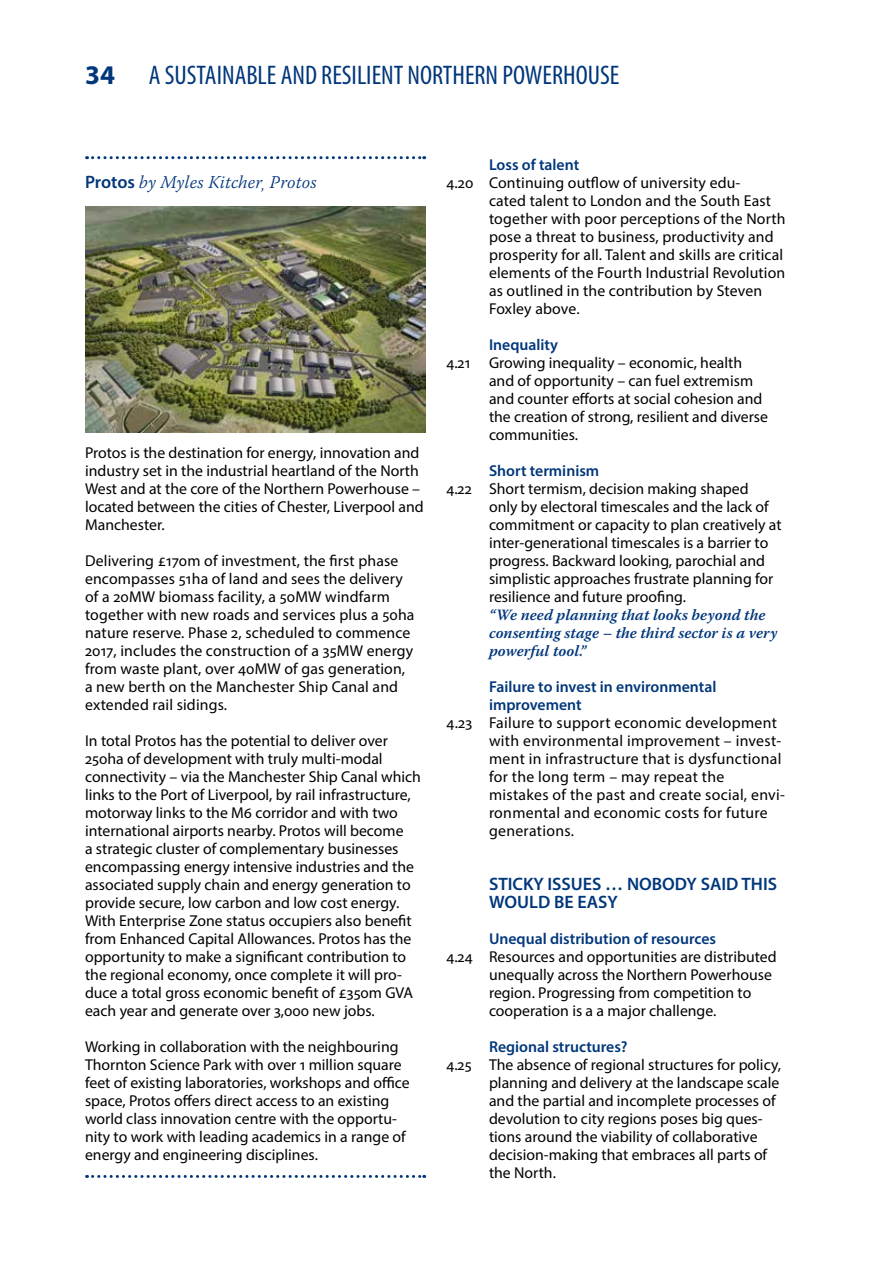
<style>
.page{position:relative;width:893px;height:1263px;background:#fff}
.page>*{position:absolute;margin:0;border:0;box-sizing:border-box;transform-origin:0 0}
.t1{font:condensed 27px "Myriad Pro";color:#00377b}
.t2{font:700 27px "Myriad Pro";color:#00377b}
.t3{font:600 18px/18px "Myriad Pro";color:#00377b}
.t4{font:italic 300 18px "Warnock Pro";letter-spacing:.01em;color:#00377b}
.t5{font:15.75px/18px "Myriad Pro";color:#000}
.t6{font:15.75px/18px "Myriad Pro";letter-spacing:.02em;color:#000}
.t7{font:600 15.75px/18px "Myriad Pro";color:#00377b}
.t8{font:italic 600 15.75px/18px "Warnock Pro";color:#00377b}
.s1{font-family:"Myriad Pro";font-weight:600;font-style:normal}
</style>
<div class="page">
<svg style="left:87px;top:156px;width:338px;height:3px"></svg>
<svg style="left:87px;top:1175px;width:338px;height:3px"></svg>
<img style="left:85px;top:206px;width:340px;height:226px">
<h1 class="t2" style="left:85px;top:57px;width:31px">34</h1>
<h1 class="t1" style="left:149px;top:59px;width:472px">A SUSTAINABLE AND RESILIENT NORTHERN POWERHOUSE</h1>
<p class="t4" style="left:85px;top:171px;width:233px"><span class="s1">Protos</span> by Myles Kitcher, Protos</p>
<p class="t5" style="left:85px;top:443px;width:340px">Protos is the destination for energy, innovation and industry set in the industrial heartland of the North West and at the core of the Northern Powerhouse – located between the cities of Chester, Liverpool and Manchester.</p>
<p class="t5" style="left:85px;top:551px;width:331px">Delivering £170m of investment, the first phase encompasses 51ha of land and sees the delivery of a 20MW biomass facility, a 50MW windfarm together with new roads and services plus a 50ha nature reserve. Phase 2, scheduled to commence 2017, includes the construction of a 35MW energy from waste plant, over 40MW of gas generation, a new berth on the Manchester Ship Canal and extended rail sidings.</p>
<p class="t5" style="left:85px;top:731px;width:337px">In total Protos has the potential to deliver over 250ha of development with truly multi-modal connectivity – via the Manchester Ship Canal which links to the Port of Liverpool, by rail infrastructure, motorway links to the M6 corridor and with two international airports nearby. Protos will become<br>a strategic cluster of complementary businesses encompassing energy intensive industries and the associated supply chain and energy generation to provide secure, low carbon and low cost energy.<br>With Enterprise Zone status occupiers also benefit from Enhanced Capital Allowances. Protos has the opportunity to make a significant contribution to the regional economy, once complete it will pro&shy;duce a total gross economic benefit of £350m GVA each year and generate over 3,000 new jobs.</p>
<p class="t5" style="left:85px;top:1037px;width:326px">Working in collaboration with the neighbouring Thornton Science Park with over 1 million square feet of existing laboratories, workshops and office space, Protos offers direct access to an existing world class innovation centre with the opportu&shy;nity to work with leading academics in a range of energy and engineering disciplines.</p>
<p class="t7" style="left:489px;top:155px;width:92px">Loss of talent</p>
<p class="t5" style="left:489px;top:173px;width:298px;text-indent:-43px">4.20 Continuing outflow of university edu-<br>cated talent to London and the South East together with poor perceptions of the North pose a threat to business, productivity and prosperity for all. Talent and skills are critical elements of the Fourth Industrial Revolution as outlined in the contribution by Steven Foxley above.</p>
<p class="t7" style="left:489px;top:335px;width:71px">Inequality</p>
<p class="t5" style="left:489px;top:353px;width:280px;text-indent:-43px">4.21 Growing inequality – economic, health and of opportunity – can fuel extremism and counter efforts at social cohesion and the creation of strong, resilient and diverse communities.</p>
<p class="t7" style="left:489px;top:461px;width:112px">Short terminism</p>
<p class="t5" style="left:489px;top:479px;width:294px;text-indent:-43px">4.22 Short termism, decision making shaped<br>only by electoral timescales and the lack of commitment or capacity to plan creatively at inter-generational timescales is a barrier to progress. Backward looking, parochial and simplistic approaches frustrate planning for resilience and future proofing.</p>
<p class="t8" style="left:489px;top:605px;width:290px">“We need planning that looks beyond the consenting stage – the third sector is a very powerful tool.”</p>
<p class="t7" style="left:489px;top:677px;width:229px">Failure to invest in environmental improvement</p>
<p class="t6" style="left:489px;top:713px;width:297px;text-indent:-43px">4.23 Failure to support economic development with environmental improvement – invest&shy;ment in infrastructure that is dysfunctional for the long term – may repeat the mistakes of the past and create social, envi&shy;ronmental and economic costs for future generations.</p>
<p class="t3" style="left:489px;top:874px;width:290px">STICKY ISSUES … NOBODY SAID THIS<br>WOULD BE EASY</p>
<p class="t7" style="left:489px;top:929px;width:229px">Unequal distribution of resources</p>
<p class="t5" style="left:489px;top:947px;width:289px;text-indent:-43px">4.24 Resources and opportunities are distributed unequally across the Northern Powerhouse region. Progressing from competition to cooperation is a a major challenge.</p>
<p class="t7" style="left:489px;top:1037px;width:140px">Regional structures?</p>
<p class="t5" style="left:489px;top:1055px;width:294px;text-indent:-43px">4.25 The absence of regional structures for policy, planning and delivery at the landscape scale and the partial and incomplete processes of devolution to city regions poses big ques&shy;tions around the viability of collaborative decision-making that embraces all parts of the North.</p>
</div>
